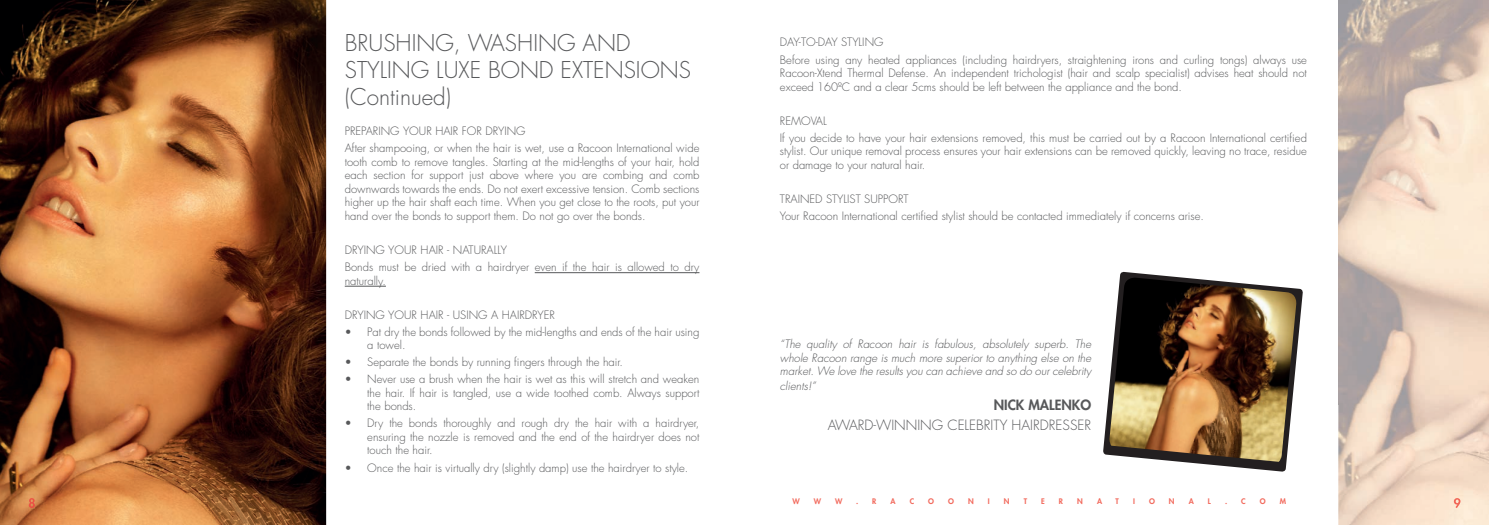
<style>
.page{position:relative;width:1489px;height:525px;background:#fff}
.page>*{position:absolute;margin:0;border:0;box-sizing:border-box;transform-origin:0 0}
.t1{font:300 22.5px/27px "Futura";color:#57585a}
.t2{font:300 13.75px "Futura";color:#57585a}
.t3{font:800 13.75px "Futura";color:#57585a}
.t4{font:300 11.25px/13.5px "Futura";color:#57585a}
.t5{font:italic 300 11.25px/13.5px "Futura";color:#57585a;text-align:justify}
.t6{font:800 7.5px "Futura";color:#f26a5d}
</style>
<div class="page">
<hr style="left:534px;top:272px;width:165px;height:1px;background:#57585a">
<hr style="left:345px;top:285px;width:41px;height:1px;background:#57585a">
<svg style="left:1103px;top:271px;width:199px;height:200px"></svg>
<img style="left:1109px;top:277px;width:188px;height:184px">
<img style="left:1338px;top:0;width:150px;height:524px">
<img style="left:0;top:0;width:326px;height:524px">
<svg style="left:29px;top:498px;width:6px;height:9px"></svg>
<svg style="left:1453px;top:498px;width:7px;height:10px"></svg>
<h1 class="t1" style="left:345px;top:29px;width:348px">BRUSHING, WASHING AND<br>STYLING LUXE BOND EXTENSIONS (Continued)</h1>
<p class="t4" style="left:345px;top:123px;width:356px;line-height:17px">PREPARING YOUR HAIR FOR DRYING<br>After shampooing, or when the hair is wet, use a Racoon International wide</p>
<p class="t4" style="left:345px;top:155px;width:356px;text-align:justify">tooth comb to remove tangles. Starting at the mid-lengths of your hair, hold each section for support just above where you are combing and comb downwards towards the ends. Do not exert excessive tension. Comb sections higher up the hair shaft each time. When you get close to the roots, put your hand over the bonds to support them. Do not go over the bonds.</p>
<p class="t4" style="left:345px;top:241px;width:356px;line-height:17px">DRYING YOUR HAIR - NATURALLY<br>Bonds must be dried with a hairdryer even if the hair is allowed to dry</p>
<p class="t4" style="left:345px;top:273px;width:43px">naturally.</p>
<p class="t4" style="left:345px;top:308px;width:212px">DRYING YOUR HAIR - USING A HAIRDRYER</p>
<p class="t4" style="left:367px;top:325px;width:333px;text-indent:-22px">• Pat dry the bonds followed by the mid-lengths and ends of the hair using a towel.</p>
<p class="t4" style="left:345px;top:355px;width:280px">• Separate the bonds by running fingers through the hair.</p>
<p class="t4" style="left:367px;top:372px;width:334px;text-align:justify;text-indent:-22px">• Never use a brush when the hair is wet as this will stretch and weaken the hair. If hair is tangled, use a wide toothed comb. Always support the bonds.</p>
<p class="t4" style="left:367px;top:416px;width:333px;text-align:justify;text-indent:-22px">• Dry the bonds thoroughly and rough dry the hair with a hairdryer, ensuring the nozzle is removed and the end of the hairdryer does not touch the hair.</p>
<p class="t4" style="left:345px;top:460px;width:345px">• Once the hair is virtually dry (slightly damp) use the hairdryer to style.</p>
<p class="t4" style="left:780px;top:34px;width:528px;line-height:17px">DAY-TO-DAY STYLING<br>Before using any heated appliances (including hairdryers, straightening irons and curling tongs) always use</p>
<p class="t4" style="left:780px;top:66px;width:528px">Racoon-Xtend Thermal Defense. An independent trichologist (hair and scalp specialist) advises heat should not exceed 160ºC and a clear 5cms should be left between the appliance and the bond.</p>
<p class="t4" style="left:780px;top:112px;width:528px;line-height:17px">REMOVAL<br>If you decide to have your hair extensions removed, this must be carried out by a Racoon International certified</p>
<p class="t4" style="left:780px;top:144px;width:528px">stylist. Our unique removal process ensures your hair extensions can be removed quickly, leaving no trace, residue or damage to your natural hair.</p>
<p class="t4" style="left:780px;top:190px;width:425px;line-height:17px">TRAINED STYLIST SUPPORT<br>Your Racoon International certified stylist should be contacted immediately if concerns arise.</p>
<p class="t5" style="left:780px;top:337px;width:313px">“The quality of Racoon hair is fabulous, absolutely superb. The whole Racoon range is much more superior to anything else on the market. We love the results you can achieve and so do our celebrity</p>
<p class="t5" style="left:780px;top:379px;width:38px">clients!”</p>
<p class="t3" style="left:993px;top:396px;width:99px">NICK MALENKO</p>
<p class="t2" style="left:827px;top:416px;width:265px">AWARD-WINNING CELEBRITY HAIRDRESSER</p>
<p class="t6" style="left:792px;top:495px;width:9px">W</p>
<p class="t6" style="left:813px;top:495px;width:9px">W</p>
<p class="t6" style="left:835px;top:495px;width:9px">W</p>
<p class="t6" style="left:856px;top:495px;width:4px">.</p>
<p class="t6" style="left:872px;top:495px;width:6px">R</p>
<p class="t6" style="left:890px;top:495px;width:7px">A</p>
<p class="t6" style="left:909px;top:495px;width:6px">C</p>
<p class="t6" style="left:928px;top:495px;width:7px">O</p>
<p class="t6" style="left:948px;top:495px;width:7px">O</p>
<p class="t6" style="left:968px;top:495px;width:7px">N</p>
<p class="t6" style="left:987px;top:495px;width:3px">I</p>
<p class="t6" style="left:1003px;top:495px;width:7px">N</p>
<p class="t6" style="left:1023px;top:495px;width:5px">T</p>
<p class="t6" style="left:1041px;top:495px;width:5px">E</p>
<p class="t6" style="left:1058px;top:495px;width:6px">R</p>
<p class="t6" style="left:1077px;top:495px;width:7px">N</p>
<p class="t6" style="left:1096px;top:495px;width:7px">A</p>
<p class="t6" style="left:1115px;top:495px;width:5px">T</p>
<p class="t6" style="left:1132px;top:495px;width:3px">I</p>
<p class="t6" style="left:1148px;top:495px;width:7px">O</p>
<p class="t6" style="left:1168px;top:495px;width:7px">N</p>
<p class="t6" style="left:1188px;top:495px;width:7px">A</p>
<p class="t6" style="left:1207px;top:495px;width:5px">L</p>
<p class="t6" style="left:1224px;top:495px;width:4px">.</p>
<p class="t6" style="left:1241px;top:495px;width:6px">C</p>
<p class="t6" style="left:1259px;top:495px;width:7px">O</p>
<p class="t6" style="left:1279px;top:495px;width:8px">M</p>
</div>
